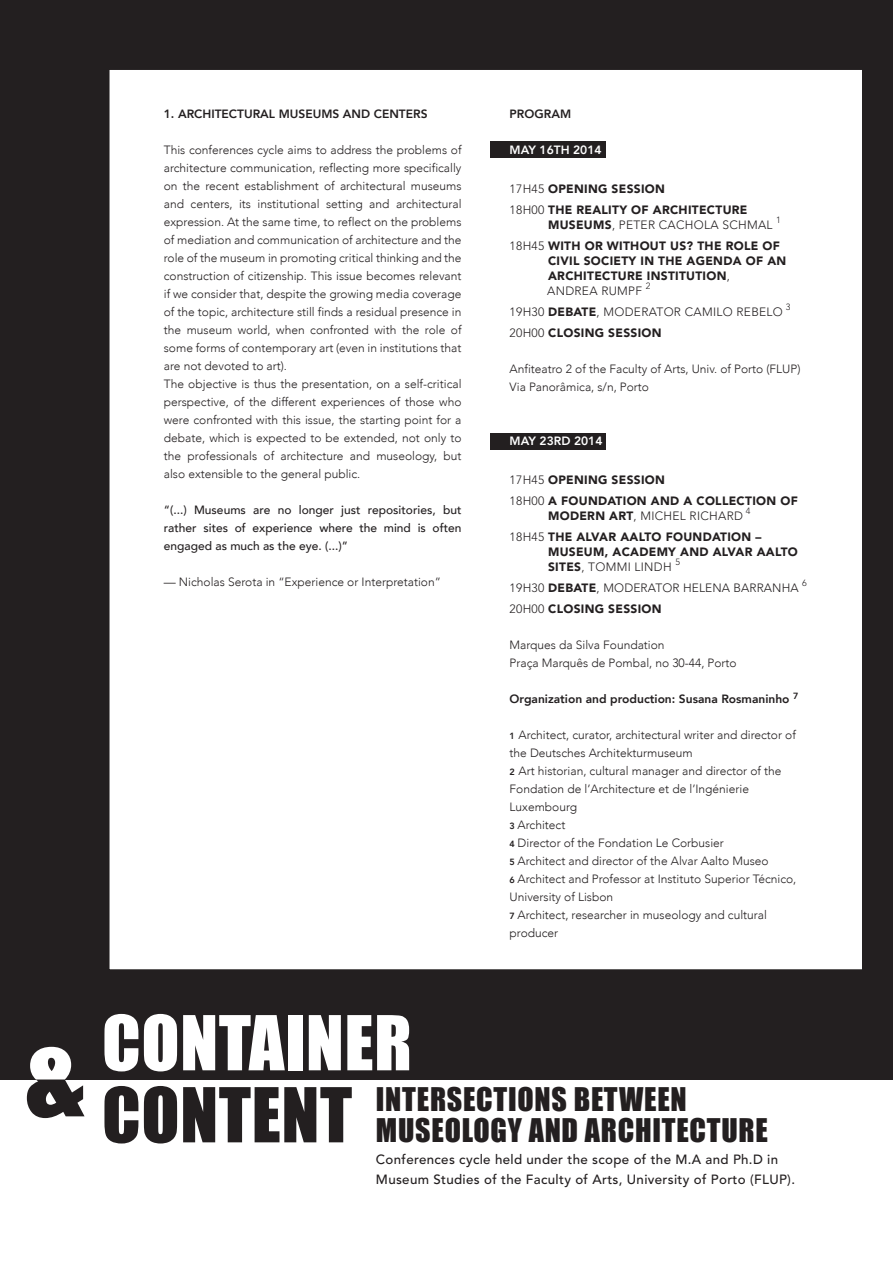
<style>
.page{position:relative;width:893px;height:1263px;background:#fff}
.page>*{position:absolute;margin:0;border:0;box-sizing:border-box;transform-origin:0 0}
.t1{font:69.9px "Impact";letter-spacing:.01em;color:#fff}
.t2{font:69.9px "Impact";letter-spacing:.01em;color:#231f20}
.t3{font:30px/31.7px "Impact";letter-spacing:.025em;color:#231f20}
.t4{font:500 13.35px/20px "Avenir LT Std";letter-spacing:.025em;color:#231f20}
.t5{font:300 12px/18px "Avenir";color:#231f20}
.t6{font:900 12px/15px "Avenir LT Std";letter-spacing:.025em;color:#231f20}
.t7{font:300 12px "Avenir LT Std";letter-spacing:.025em;color:#231f20}
.t8{font:500 12px/18px "Avenir";color:#231f20;text-align:justify}
.t9{font:800 12px "Avenir";color:#231f20}
.t10{font:800 12px "Avenir";color:#fff}
.t11{font:300 9px "Avenir LT Std";color:#231f20}
.s1{font-weight:300}
.s2{font-weight:900}
.s3{font-weight:800;font-size:9px}
</style>
<div class="page">
<div style="left:0;top:0;width:893px;height:1079px;background:#231f20"></div>
<svg style="left:27px;top:1047px;width:58px;height:71px"></svg>
<div style="left:95px;top:55px;width:782px;height:929px;background:#fff;border:15px solid #231f20"></div>
<div style="left:490px;top:142px;width:115px;height:16px;background:#231f20"></div>
<div style="left:490px;top:433px;width:115px;height:16px;background:#231f20"></div>
<p class="t9" style="left:164px;top:105px;width:265px">1. ARCHITECTURAL MUSEUMS AND CENTERS</p>
<p class="t5" style="left:164px;top:141px;width:299px">This conferences cycle aims to address the problems of architecture communication, reflecting more specifically on the recent establishment of architectural museums and centers, its institutional setting and architectural expression. At the same time, to reflect on the problems of mediation and communication of architecture and the role of the museum in promoting critical thinking and the construction of citizenship. This issue becomes relevant if we consider that, despite the growing media coverage of the topic, architecture still finds a residual presence in the museum world, when confronted with the role of some forms of contemporary art (even in institutions that are not devoted to art).<br>The objective is thus the presentation, on a self-critical perspective, of the different experiences of those who were confronted with this issue, the starting point for a debate, which is expected to be extended, not only to the professionals of architecture and museology, but also extensible to the general public.</p>
<p class="t8" style="left:164px;top:500px;width:299px">“(...) Museums are no longer just repositories, but rather sites of experience where the mind is often engaged as much as the eye. (...)”</p>
<p class="t5" style="left:164px;top:573px;width:279px">— Nicholas Serota in “Experience or Interpretation”</p>
<p class="t9" style="left:510px;top:105px;width:63px">PROGRAM</p>
<p class="t10" style="left:510px;top:141px;width:93px">MAY 16TH 2014</p>
<p class="t6" style="left:510px;top:178px;width:239px;line-height:21px"><span class="s1">17H45</span> OPENING SESSION<br><span class="s1">18H00</span> THE REALITY OF ARCHITECTURE</p>
<p class="t7" style="left:548px;top:218px;width:226px"><span class="s2">MUSEUMS</span>, PETER CACHOLA SCHMAL</p>
<p class="t11" style="left:776px;top:215px;width:6px">1</p>
<p class="t6" style="left:547px;top:238px;width:241px;text-indent:-38px"><span class="s1">18H45</span> WITH OR WITHOUT US? THE ROLE OF<br>CIVIL SOCIETY IN THE AGENDA OF AN<br>ARCHITECTURE INSTITUTION<span class="s1">,<br>ANDREA RUMPF</span></p>
<p class="t11" style="left:646px;top:281px;width:6px">2</p>
<p class="t7" style="left:510px;top:305px;width:275px">19H30 <span class="s2">DEBATE</span>, MODERATOR CAMILO REBELO</p>
<p class="t11" style="left:786px;top:302px;width:6px">3</p>
<p class="t6" style="left:510px;top:325px;width:154px"><span class="s1">20H00</span> CLOSING SESSION</p>
<p class="t5" style="left:510px;top:360px;width:292px">Anfiteatro 2 of the Faculty of Arts, Univ. of Porto (FLUP)<br>Via Panorâmica, s/n, Porto</p>
<p class="t10" style="left:510px;top:432px;width:94px">MAY 23RD 2014</p>
<p class="t6" style="left:510px;top:469px;width:290px;line-height:21px"><span class="s1">17H45</span> OPENING SESSION<br><span class="s1">18H00</span> A FOUNDATION AND A COLLECTION OF</p>
<p class="t7" style="left:548px;top:509px;width:196px"><span class="s2">MODERN ART</span>, MICHEL RICHARD</p>
<p class="t11" style="left:746px;top:506px;width:6px">4</p>
<p class="t6" style="left:548px;top:529px;width:251px;text-indent:-39px"><span class="s1">18H45</span> THE ALVAR AALTO FOUNDATION –<br>MUSEUM, ACADEMY AND ALVAR AALTO<br>SITES<span class="s1">, TOMMI LINDH</span></p>
<p class="t11" style="left:675px;top:557px;width:6px">5</p>
<p class="t7" style="left:510px;top:581px;width:291px">19H30 <span class="s2">DEBATE</span>, MODERATOR HELENA BARRANHA</p>
<p class="t11" style="left:802px;top:578px;width:6px">6</p>
<p class="t6" style="left:510px;top:601px;width:154px"><span class="s1">20H00</span> CLOSING SESSION</p>
<p class="t5" style="left:510px;top:636px;width:229px">Marques da Silva Foundation<br>Praça Marquês de Pombal, no 30-44, Porto</p>
<p class="t9" style="left:510px;top:690px;width:290px">Organization and production: Susana Rosmaninho <sup>7</sup></p>
<p class="t5" style="left:510px;top:726px;width:288px"><span class="s3">1</span> Architect, curator, architectural writer and director of the Deutsches Architekturmuseum<br><span class="s3">2</span> Art historian, cultural manager and director of the Fondation de l’Architecture et de l’Ingénierie Luxembourg<br><span class="s3">3</span> Architect<br><span class="s3">4</span> Director of the Fondation Le Corbusier<br><span class="s3">5</span> Architect and director of the Alvar Aalto Museo<br><span class="s3">6</span> Architect and Professor at Instituto Superior Técnico, University of Lisbon<br><span class="s3">7</span> Architect, researcher in museology and cultural producer</p>
<h1 class="t1" style="left:102px;top:989px;width:311px">CONTAINER</h1>
<h1 class="t2" style="left:102px;top:1061px;width:252px">CONTENT</h1>
<h2 class="t3" style="left:376px;top:1082px;width:393px">INTERSECTIONS BETWEEN<br>MUSEOLOGY AND ARCHITECTURE</h2>
<p class="t4" style="left:376px;top:1150px;width:421px">Conferences cycle held under the scope of the M.A and Ph.D in<br>Museum Studies of the Faculty of Arts, University of Porto (FLUP).</p>
</div>
